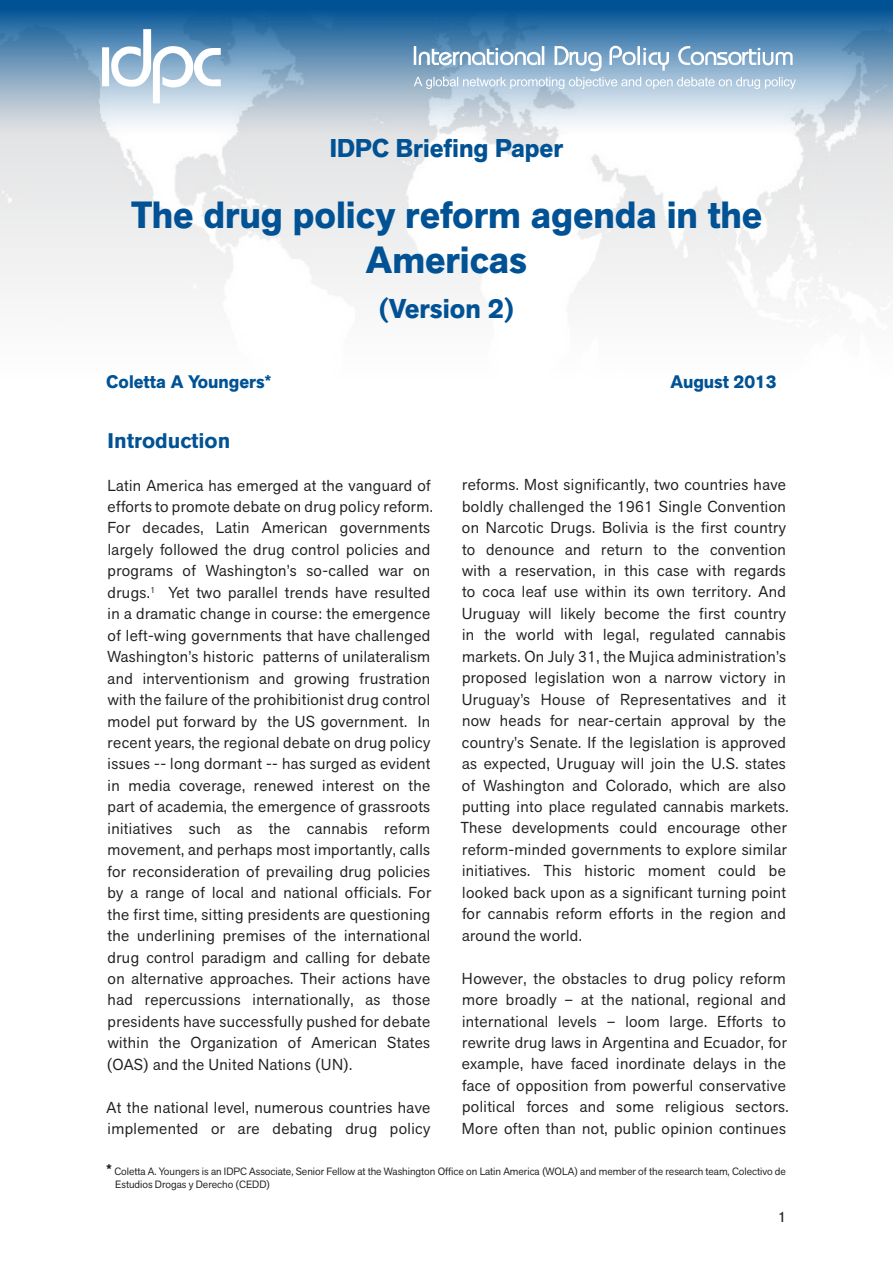
<style>
.page{position:relative;width:893px;height:1263px;background:#fff}
.page>*{position:absolute;margin:0;border:0;box-sizing:border-box;transform-origin:0 0}
.t1{font:700 37.5px/45px "Akzid Grtsk Next";color:#005294;text-align:center}
.t2{font:700 27px "Akzid Grtsk Next";color:#005294}
.List_Paragraph{font:700 25.5px "Akzid Grtsk Next";color:#005294}
.IDPC_Subhead_1{font:700 21px "Akzidenz Grotesk BE";color:#005294}
.t3{font:700 18px "Akzid Grtsk Next";color:#005294}
.IDPC_Body_Para{font:15.75px/21.5px "Akzid Grtsk Next";letter-spacing:.025em;color:#231f20}
.t4{font:15px "Akzidenz Grotesk BE";color:#231f20}
.IDPC_footnote{font:10.5px/12.6px "Akzid Grtsk Next";color:#231f20}
.s1{font-weight:700;font-size:15px}
</style>
<div class="page">
<svg style="left:0;top:0;width:893px;height:135px;background:#7ca3c3"></svg>
<svg style="left:414px;top:46px;width:379px;height:25px"></svg>
<svg style="left:414px;top:77px;width:382px;height:12px;background:#bed2e2"></svg>
<svg style="left:102px;top:29px;width:136px;height:74px"></svg>
<p class="List_Paragraph" style="left:330px;top:132px;width:235px">IDPC Briefing Paper</p>
<p class="t1" style="left:131px;top:193px;width:633px">The drug policy reform agenda in the<br>Americas</p>
<p class="t2" style="left:379px;top:291px;width:137px">(Version 2)</p>
<p class="t3" style="left:106px;top:370px;width:167px">Coletta A Youngers*</p>
<p class="t3" style="left:670px;top:370px;width:108px">August 2013</p>
<p class="IDPC_Subhead_1" style="left:107px;top:428px;width:124px">Introduction</p>
<p class="IDPC_Body_Para" style="left:107px;top:474px;width:328px">Latin America has emerged at the vanguard of efforts to promote debate on drug policy reform.<br>For decades, Latin American governments largely followed the drug control policies and programs of Washington’s so-called war on drugs.<sup>1</sup> Yet two parallel trends have resulted in a dramatic change in course: the emergence of left-wing governments that have challenged Washington’s historic patterns of unilateralism and interventionism and growing frustration with the failure of the prohibitionist drug control model put forward by the US government. In recent years, the regional debate on drug policy issues -- long dormant -- has surged as evident in media coverage, renewed interest on the part of academia, the emergence of grassroots initiatives such as the cannabis reform movement, and perhaps most importantly, calls for reconsideration of prevailing drug policies by a range of local and national officials. For the first time, sitting presidents are questioning the underlining premises of the international drug control paradigm and calling for debate on alternative approaches. Their actions have had repercussions internationally, as those presidents have successfully pushed for debate within the Organization of American States (OAS) and the United Nations (UN).</p>
<p class="IDPC_Body_Para" style="left:107px;top:1096px;width:325px">At the national level, numerous countries have implemented or are debating drug policy</p>
<p class="IDPC_Body_Para" style="left:460px;top:474px;width:330px">reforms. Most significantly, two countries have boldly challenged the 1961 Single Convention on Narcotic Drugs. Bolivia is the first country to denounce and return to the convention with a reservation, in this case with regards to coca leaf use within its own territory. And Uruguay will likely become the first country in the world with legal, regulated cannabis markets. On July 31, the Mujica administration’s proposed legislation won a narrow victory in Uruguay’s House of Representatives and it now heads for near-certain approval by the country’s Senate. If the legislation is approved as expected, Uruguay will join the U.S. states of Washington and Colorado, which are also putting into place regulated cannabis markets.<br>These developments could encourage other reform-minded governments to explore similar initiatives. This historic moment could be looked back upon as a significant turning point for cannabis reform efforts in the region and around the world.</p>
<p class="IDPC_Body_Para" style="left:462px;top:967px;width:328px">However, the obstacles to drug policy reform more broadly – at the national, regional and international levels – loom large. Efforts to rewrite drug laws in Argentina and Ecuador, for example, have faced inordinate delays in the face of opposition from powerful conservative political forces and some religious sectors.<br>More often than not, public opinion continues</p>
<p class="IDPC_footnote" style="left:115px;top:1165px;width:672px;text-indent:-9px"><span class="s1">*</span> Coletta A. Youngers is an IDPC Associate, Senior Fellow at the Washington Office on Latin America (WOLA) and member of the research team, Colectivo de<br>Estudios Drogas y Derecho (CEDD)</p>
<p class="t4" style="left:778px;top:1208px;width:10px">1</p>
</div>
